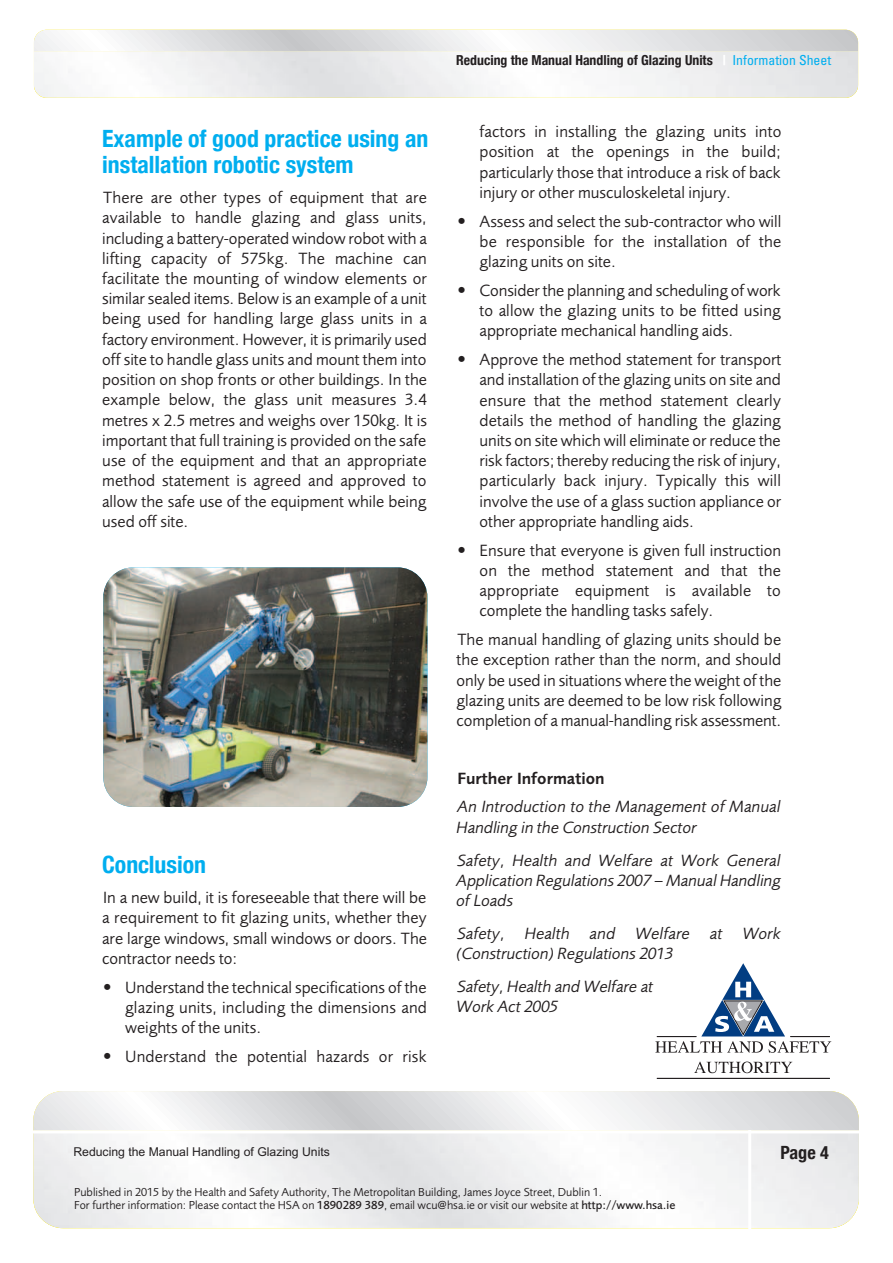
<style>
.page{position:relative;width:893px;height:1263px;background:#fff}
.page>*{position:absolute;margin:0;border:0;box-sizing:border-box;transform-origin:0 0}
.t1{font:700 condensed 23.85px/25.8px "Helvetica Neue";color:#00aeef}
.t2{font:700 condensed 18.3px "Helvetica Neue";color:#231f20}
.t3{font:16.8px/20.2px "Bk Foundry Sans Normal";color:#231f20;text-align:justify}
.t4{font:16.8px/20.2px "Bk I Foundry Sans Normal";color:#231f20}
.t5{font:600 16.8px "Foundry Sans";color:#231f20}
.t6{font:700 condensed 13.8px "Helvetica Neue";color:#231f20}
.t7{font:12.15px "Arial";color:#231f20}
.t8{font:12px/13.5px "Bk Foundry Sans Normal";color:#231f20}
.s1{color:#fff}
.s2{font-family:"Univers";font-weight:400;color:#00aeef}
.s3{font-family:"Foundry Sans";font-weight:500}
</style>
<div class="page">
<svg style="left:33px;top:1091px;width:826px;height:39px"></svg>
<svg style="left:34px;top:30px;width:824px;height:21px"></svg>
<svg style="left:655px;top:963px;width:176px;height:90px"></svg>
<svg style="left:694px;top:1061px;width:98px;height:12px"></svg>
<hr style="left:657px;top:1078px;width:173px;height:1px;background:#231f20">
<img style="left:103px;top:567px;width:324px;height:240px">
<h1 class="t1" style="left:102px;top:125px;width:328px">Example of good practice using an installation robotic system</h1>
<p class="t3" style="left:102px;top:189px;width:326px">There are other types of equipment that are available to handle glazing and glass units, including a battery-operated window robot with a lifting capacity of 575kg. The machine can facilitate the mounting of window elements or similar sealed items. Below is an example of a unit being used for handling large glass units in a factory environment. However, it is primarily used off site to handle glass units and mount them into position on shop fronts or other buildings. In the example below, the glass unit measures 3.4 metres x 2.5 metres and weighs over 150kg. It is important that full training is provided on the safe use of the equipment and that an appropriate method statement is agreed and approved to allow the safe use of the equipment while being used off site.</p>
<h1 class="t1" style="left:102px;top:851px;width:105px">Conclusion</h1>
<p class="t3" style="left:102px;top:889px;width:326px">In a new build, it is foreseeable that there will be a requirement to fit glazing units, whether they are large windows, small windows or doors. The contractor needs to:</p>
<p class="t3" style="left:125px;top:978px;width:303px;text-indent:-22px">• Understand the technical specifications of the glazing units, including the dimensions and weights of the units.</p>
<p class="t3" style="left:103px;top:1048px;width:325px">• Understand the potential hazards or risk</p>
<p class="t6" style="left:456px;top:52px;width:377px">Reducing the Manual Handling of Glazing Units <span class="s1">|</span> <span class="s2">Information Sheet</span></p>
<p class="t3" style="left:480px;top:123px;width:303px">factors in installing the glazing units into position at the openings in the build; particularly those that introduce a risk of back injury or other musculoskeletal injury.</p>
<p class="t3" style="left:480px;top:213px;width:303px;text-indent:-22px">• Assess and select the sub-contractor who will be responsible for the installation of the glazing units on site.</p>
<p class="t3" style="left:480px;top:282px;width:303px;text-indent:-22px">• Consider the planning and scheduling of work to allow the glazing units to be fitted using appropriate mechanical handling aids.</p>
<p class="t3" style="left:480px;top:351px;width:303px;text-indent:-22px">• Approve the method statement for transport and installation of the glazing units on site and ensure that the method statement clearly details the method of handling the glazing units on site which will eliminate or reduce the risk factors; thereby reducing the risk of injury, particularly back injury. Typically this will involve the use of a glass suction appliance or other appropriate handling aids.</p>
<p class="t3" style="left:480px;top:542px;width:303px;text-indent:-22px">• Ensure that everyone is given full instruction on the method statement and that the appropriate equipment is available to complete the handling tasks safely.</p>
<p class="t3" style="left:457px;top:631px;width:326px">The manual handling of glazing units should be the exception rather than the norm, and should only be used in situations where the weight of the glazing units are deemed to be low risk following completion of a manual-handling risk assessment.</p>
<p class="t5" style="left:457px;top:771px;width:149px">Further Information</p>
<p class="t4" style="left:457px;top:798px;width:326px">An Introduction to the Management of Manual<br>Handling in the Construction Sector</p>
<p class="t4" style="left:457px;top:851px;width:326px;text-align:justify">Safety, Health and Welfare at Work General Application Regulations 2007 – Manual Handling of Loads</p>
<p class="t4" style="left:457px;top:925px;width:326px">Safety, Health and Welfare at Work (Construction) Regulations 2013</p>
<p class="t4" style="left:457px;top:978px;width:198px">Safety, Health and Welfare at<br>Work Act 2005</p>
<p class="t7" style="left:73px;top:1145px;width:258px">Reducing the Manual Handling of Glazing Units</p>
<p class="t2" style="left:780px;top:1141px;width:50px">Page 4</p>
<p class="t8" style="left:74px;top:1186px;width:603px">Published in 2015 by the Health and Safety Authority, The Metropolitan Building, James Joyce Street, Dublin 1.<br>For further information: Please contact the HSA on <span class="s3">1890289 389</span>, email wcu@hsa.ie or visit our website at <span class="s3">http://www.hsa.ie</span></p>
</div>
